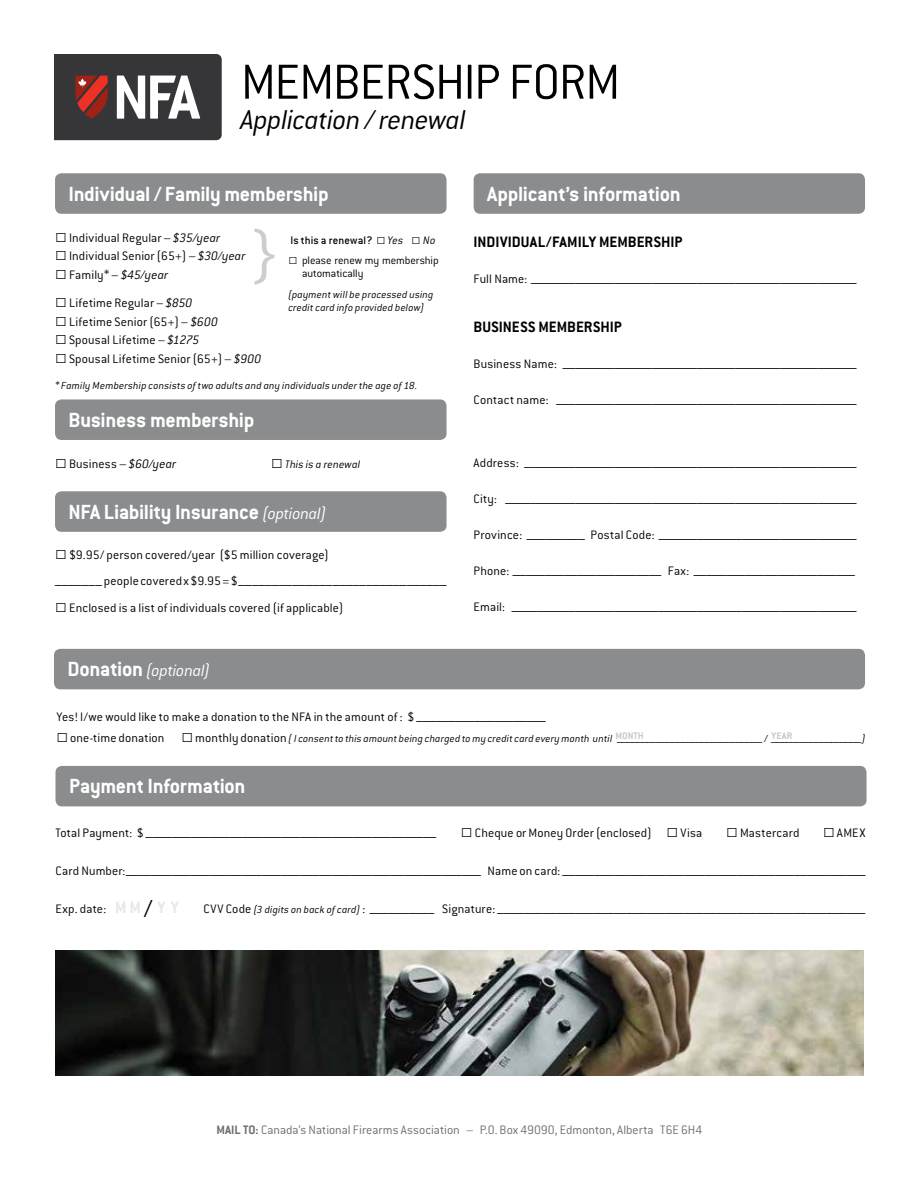
<style>
.page{position:relative;width:918px;height:1188px;background:#fff}
.page>*{position:absolute;margin:0;border:0;box-sizing:border-box;transform-origin:0 0}
.t1{font:60px "Helvetica";color:#000}
.t2{font:300 54px "Conduit NFA";letter-spacing:-.02em;color:#000}
.t3{font:italic 300 30px "Conduit NFA";letter-spacing:-.015em;color:#000}
.t4{font:700 22.5px "Conduit NFA";letter-spacing:-.015em;color:#fff}
.t5{font:italic 300 18px "Conduit NFA";letter-spacing:-.015em;color:#fff}
.t6{font:700 16.5px "Conduit NFA";color:#000}
.t7{font:13.5px "Fairplex Narrow";color:#000}
.t8{font:300 13.5px "Conduit NFA";letter-spacing:.01em;color:#000}
.t9{font:300 13.5px "Conduit NFA";color:#6d6e71}
.t10{font:300 12px/13.5px "Conduit NFA";letter-spacing:-.005em;color:#000}
.t11{font:500 12px "Conduit NFA";letter-spacing:.015em;color:#000}
.t12{font:italic 300 12px "Conduit NFA";letter-spacing:.01em;color:#000}
.t13{font:italic 300 11.25px/13.5px "Conduit NFA";letter-spacing:.015em;color:#000}
.t14{font:700 10.5px "Conduit NFA";letter-spacing:.015em;color:#c7c8ca}
.s1{font-family:"Arial";font-weight:400;font-size:15px}
.s2{font-weight:300;font-style:italic}
.s3{font-family:"Arial";font-weight:400;font-size:19.5px}
.s4{font-style:italic}
.s5{font-family:"Arial";font-weight:400;font-style:normal;font-size:19.5px}
.s6{font-weight:300;font-style:italic;font-size:18px}
.s7{font-family:"Conduit NFA";font-weight:300}
.s8{font-weight:700;font-style:normal;font-size:22.5px}
.s9{font-family:"Fairplex Narrow";font-weight:400}
.s10{font-style:normal;font-size:13.5px}
.s11{font-family:"Fairplex Narrow";font-weight:400;font-style:normal}
.s12{font-weight:700;font-size:18px;color:#e6e7e8}
.s13{font-size:27px}
.s14{font-family:"Conduit NFA";font-weight:300;font-style:italic;font-size:11.25px}
.s15{font-weight:700}
</style>
<div class="page">
<div style="left:55px;top:173px;width:392px;height:41px;background:#8a8c8e;border-radius:6px"></div>
<div style="left:474px;top:173px;width:391px;height:41px;background:#8a8c8e;border-radius:6px"></div>
<div style="left:55px;top:491px;width:392px;height:41px;background:#8a8c8e;border-radius:6px"></div>
<div style="left:55px;top:399px;width:392px;height:41px;background:#8a8c8e;border-radius:6px"></div>
<div style="left:55px;top:766px;width:812px;height:40px;background:#8a8c8e;border-radius:6px"></div>
<div style="left:54px;top:649px;width:811px;height:40px;background:#8a8c8e;border-radius:6px"></div>
<svg style="left:54px;top:54px;width:168px;height:86px;background:#5d5354"></svg>
<img style="left:55px;top:950px;width:809px;height:126px">
<h2 class="t2" style="left:241px;top:52px;width:381px">MEMBERSHIP FORM</h2>
<h3 class="t3" style="left:241px;top:104px;width:227px">Application / renewal</h3>
<h3 class="t4" style="left:69px;top:180px;width:262px">Individual / Family membership</h3>
<h3 class="t4" style="left:487px;top:180px;width:195px">Applicant’s information</h3>
<h1 class="t1" style="left:253px;top:205px;width:22px">}</h1>
<p class="t11" style="left:290px;top:233px;width:147px">Is this a renewal? <span class="s1">□</span><span class="s2">Yes</span> <span class="s1">□</span> <span class="s2">No</span></p>
<p class="t8" style="left:55px;top:230px;width:167px"><span class="s3">□</span> Individual Regular – <span class="s4">$35/year</span></p>
<p class="t8" style="left:55px;top:249px;width:192px"><span class="s3">□</span> Individual Senior (65+) – <span class="s4">$30/year</span></p>
<p class="t8" style="left:55px;top:267px;width:115px"><span class="s3">□</span> Family* – <span class="s4">$45/year</span></p>
<p class="t8" style="left:55px;top:295px;width:139px"><span class="s3">□</span> Lifetime Regular – <span class="s4">$850</span></p>
<p class="t8" style="left:55px;top:314px;width:164px"><span class="s3">□</span> Lifetime Senior (65+) – <span class="s4">$600</span></p>
<p class="t8" style="left:55px;top:333px;width:146px"><span class="s3">□</span>Spousal Lifetime – <span class="s4">$1275</span></p>
<p class="t8" style="left:55px;top:351px;width:208px"><span class="s3">□</span> Spousal Lifetime Senior (65+) – <span class="s4">$900</span></p>
<p class="t13" style="left:55px;top:379px;width:364px">* Family Membership consists of two adults and any individuals under the age of 18.</p>
<p class="t10" style="left:302px;top:253px;width:138px;text-indent:-14px"><span class="s1">□</span> please renew my membership automatically</p>
<p class="t13" style="left:288px;top:287px;width:147px">(payment will be processed using credit card info provided below)</p>
<h3 class="t4" style="left:69px;top:407px;width:187px">Business membership</h3>
<p class="t8" style="left:55px;top:456px;width:123px"><span class="s3">□</span> Business – <span class="s4">$60/year</span></p>
<p class="t12" style="left:271px;top:457px;width:91px"><span class="s5">□</span> This is a renewal</p>
<h3 class="t4" style="left:69px;top:498px;width:259px">NFA Liability Insurance <span class="s6">(optional)</span></h3>
<p class="t8" style="left:55px;top:548px;width:275px"><span class="s3">□</span> $9.95/ person covered/year ($5 million coverage)</p>
<p class="t7" style="left:55px;top:574px;width:393px">_______ <span class="s7">people covered x $9.95 = $</span> _______________________________</p>
<p class="t8" style="left:55px;top:600px;width:290px"><span class="s3">□</span> Enclosed is a list of individuals covered (if applicable)</p>
<h3 class="t5" style="left:68px;top:661px;width:144px"><span class="s8">Donation</span> (optional)</h3>
<p class="t6" style="left:474px;top:232px;width:210px">INDIVIDUAL/FAMILY MEMBERSHIP</p>
<p class="t7" style="left:474px;top:271px;width:385px"><span class="s7">Full Name:</span> ___________________________________________________</p>
<p class="t6" style="left:474px;top:317px;width:150px">BUSINESS MEMBERSHIP</p>
<p class="t7" style="left:474px;top:356px;width:385px"><span class="s7">Business Name:</span> ______________________________________________</p>
<p class="t7" style="left:474px;top:392px;width:385px"><span class="s7">Contact name:</span> _______________________________________________</p>
<p class="t7" style="left:474px;top:455px;width:385px"><span class="s7">Address:</span> ____________________________________________________</p>
<p class="t7" style="left:474px;top:491px;width:385px"><span class="s7">City:</span> _______________________________________________________</p>
<p class="t7" style="left:474px;top:527px;width:385px"><span class="s7">Province:</span> _________ <span class="s7">Postal Code:</span> _______________________________</p>
<p class="t7" style="left:474px;top:563px;width:383px"><span class="s7">Phone:</span> _______________________ <span class="s7">Fax:</span> _________________________</p>
<p class="t7" style="left:474px;top:599px;width:385px"><span class="s7">Email:</span> ______________________________________________________</p>
<p class="t8" style="left:57px;top:710px;width:491px">Yes! I/we would like to make a donation to the NFA in the amount of : $ <span class="s9">____________________</span></p>
<p class="t13" style="left:57px;top:732px;width:810px"><span class="s5">□</span><span class="s10">one-time donation</span> <span class="s5">□</span><span class="s10">monthly donation</span> ( I consent to this amount being charged to my credit card every month until <span class="s11">_____________________________ / __________________</span> )</p>
<p class="t14" style="left:616px;top:730px;width:30px">MONTH</p>
<p class="t14" style="left:772px;top:730px;width:22px">YEAR</p>
<h3 class="t4" style="left:69px;top:773px;width:178px">Payment Information</h3>
<p class="t7" style="left:55px;top:825px;width:382px"><span class="s7">Total Payment: $</span> _____________________________________________</p>
<p class="t8" style="left:461px;top:825px;width:406px"><span class="s3">□</span>Cheque or Money Order (enclosed) <span class="s3">□</span>Visa <span class="s3">□</span>Mastercard <span class="s3">□</span>AMEX</p>
<p class="t7" style="left:56px;top:863px;width:812px"><span class="s7">Card Number:</span>_______________________________________________________ <span class="s7">Name on card:</span> _______________________________________________</p>
<p class="t8" style="left:56px;top:901px;width:125px">Exp. date: <span class="s12">MM</span> <span class="s13">/</span> <span class="s12">Y Y</span></p>
<p class="t7" style="left:203px;top:901px;width:663px"><span class="s7">CVV Code</span> <span class="s14">(3 digits on back of card)</span> <span class="s7">:</span> __________ <span class="s7">Signature:</span> _________________________________________________________</p>
<p class="t9" style="left:217px;top:1123px;width:488px"><span class="s15">MAIL TO:</span> Canada’s National Firearms Association – P.O. Box 49090, Edmonton, Alberta T6E 6H4</p>
</div>
